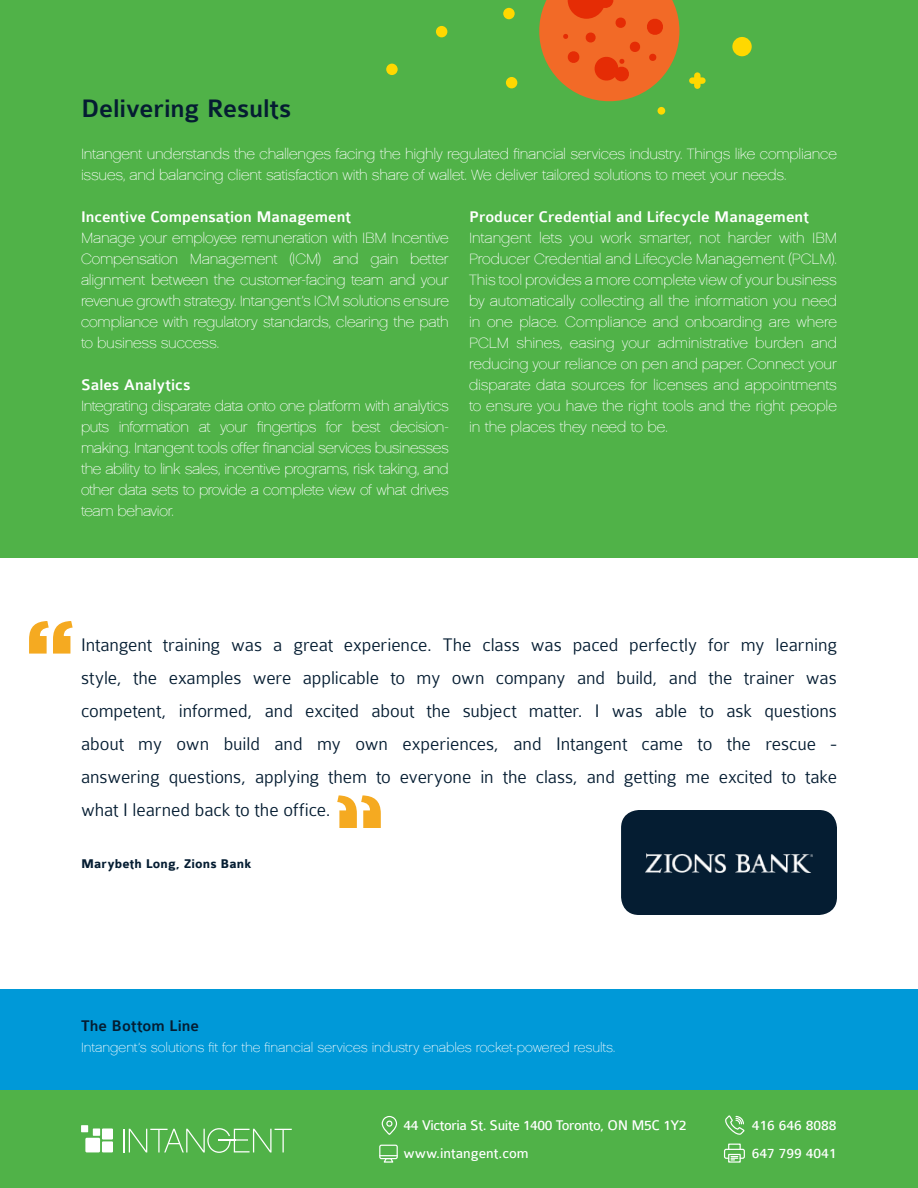
<style>
.page{position:relative;width:918px;height:1188px;background:#fff}
.page>*{position:absolute;margin:0;border:0;box-sizing:border-box;transform-origin:0 0}
.t1{font:500 27px "Colaborate";letter-spacing:-.005em;color:#051d32}
.t2{font:300 19.5px/33px "Colaborate";letter-spacing:-.005em;color:#051d32;text-align:justify}
.t3{font:500 16.5px "Colaborate";color:#fff}
.t4{font:500 16.5px "Colaborate";letter-spacing:.005em;color:#051d32}
.t5{font:15px/21px "Chalet Paris Nineteen Sixty";letter-spacing:-.015em;color:#fff;text-align:justify}
.t6{font:15px "Colaborate";letter-spacing:-.025em;color:#fff}
.t7{font:15px "Colaborate";color:#fff}
.t8{font:13.5px "Chalet Paris Nineteen Sixty";color:#fff}
.t9{font:700 13.5px "Colaborate";letter-spacing:.01em;color:#051d32}
</style>
<div class="page">
<div style="left:0;top:989px;width:918px;height:118px;background:#0099d8"></div>
<div style="left:621px;top:810px;width:216px;height:105px;background:#051d32;border-radius:18px"></div>
<img style="left:646px;top:853px;width:166px;height:20px">
<div style="left:0;top:0;width:918px;height:558px;background:#50b248"></div>
<div style="left:689px;top:77px;width:17px;height:7px;background:#ffd800;border-radius:3px"></div>
<div style="left:694px;top:72px;width:7px;height:17px;background:#ffd800;border-radius:3px"></div>
<div style="left:658px;top:107px;width:7px;height:8px;background:#ffd800;border-radius:50%"></div>
<div style="left:732px;top:37px;width:20px;height:19px;background:#ffd800;border-radius:50%"></div>
<div style="left:386px;top:64px;width:12px;height:11px;background:#ffd800;border-radius:50%"></div>
<div style="left:506px;top:77px;width:11px;height:11px;background:#ffd800;border-radius:50%"></div>
<div style="left:503px;top:8px;width:12px;height:11px;background:#ffd800;border-radius:50%"></div>
<div style="left:436px;top:26px;width:11px;height:11px;background:#ffd800;border-radius:50%"></div>
<svg style="left:539px;top:0;width:141px;height:108px"></svg>
<svg style="left:29px;top:621px;width:44px;height:33px"></svg>
<svg style="left:337px;top:795px;width:44px;height:33px"></svg>
<div style="left:0;top:1090px;width:918px;height:98px;background:#50b248"></div>
<div style="left:85px;top:1138px;width:15px;height:14px;background:#fff"></div>
<div style="left:102px;top:1141px;width:11px;height:11px;background:#fff"></div>
<div style="left:102px;top:1128px;width:11px;height:12px;background:#fff"></div>
<div style="left:93px;top:1128px;width:7px;height:8px;background:#fff"></div>
<div style="left:81px;top:1125px;width:7px;height:7px;background:#fff"></div>
<svg style="left:123px;top:1128px;width:169px;height:25px"></svg>
<svg style="left:725px;top:1115px;width:20px;height:20px"></svg>
<svg style="left:381px;top:1116px;width:17px;height:19px"></svg>
<div style="left:728px;top:1144px;width:13px;height:6px;border:1px solid #fff"></div>
<div style="left:728px;top:1154px;width:13px;height:9px;border:1px solid #fff"></div>
<div style="left:724px;top:1149px;width:21px;height:10px;border:1px solid #fff;border-radius:2px"></div>
<svg style="left:731px;top:1156px;width:7px;height:5px"></svg>
<div style="left:379px;top:1145px;width:19px;height:14px;border:1px solid #fff;border-radius:2px"></div>
<svg style="left:380px;top:1155px;width:17px;height:8px"></svg>
<h1 class="t1" style="left:81px;top:94px;width:212px">Delivering Results</h1>
<p class="t5" style="left:81px;top:143px;width:757px">Intangent understands the challenges facing the highly regulated financial services industry. Things like compliance issues, and balancing client satisfaction with share of wallet. We deliver tailored solutions to meet your needs.</p>
<p class="t3" style="left:81px;top:208px;width:272px">Incentive Compensation Management</p>
<p class="t5" style="left:81px;top:227px;width:369px">Manage your employee remuneration with IBM Incentive Compensation Management (ICM) and gain better alignment between the customer-facing team and your revenue growth strategy. Intangent’s ICM solutions ensure compliance with regulatory standards, clearing the path to business success.</p>
<p class="t3" style="left:81px;top:376px;width:111px">Sales Analytics</p>
<p class="t5" style="left:81px;top:395px;width:369px">Integrating disparate data onto one platform with analytics puts information at your fingertips for best decision&shy;making. Intangent tools offer financial services businesses the ability to link sales, incentive programs, risk taking, and other data sets to provide a complete view of what drives team behavior.</p>
<p class="t3" style="left:469px;top:208px;width:341px">Producer Credential and Lifecycle Management</p>
<p class="t5" style="left:469px;top:227px;width:369px">Intangent lets you work smarter, not harder with IBM Producer Credential and Lifecycle Management (PCLM).<br>This tool provides a more complete view of your business by automatically collecting all the information you need in one place. Compliance and onboarding are where PCLM shines, easing your administrative burden and reducing your reliance on pen and paper. Connect your disparate data sources for licenses and appointments to ensure you have the right tools and the right people in the places they need to be.</p>
<p class="t2" style="left:81px;top:629px;width:758px">Intangent training was a great experience. The class was paced perfectly for my learning style, the examples were applicable to my own company and build, and the trainer was competent, informed, and excited about the subject matter. I was able to ask questions about my own build and my own experiences, and Intangent came to the rescue - answering questions, applying them to everyone in the class, and getting me excited to take what I learned back to the office.</p>
<p class="t9" style="left:81px;top:857px;width:172px">Marybeth Long, Zions Bank</p>
<p class="t4" style="left:81px;top:1017px;width:120px">The Bottom Line</p>
<p class="t8" style="left:81px;top:1039px;width:536px">Intangent’s solutions fit for the financial services industry enables rocket-powered results.</p>
<p class="t6" style="left:404px;top:1118px;width:285px">44 Victoria St. Suite 1400 Toronto, ON M5C 1Y2</p>
<p class="t7" style="left:404px;top:1145px;width:127px">www.intangent.com</p>
<p class="t7" style="left:752px;top:1118px;width:86px">416 646 8088</p>
<p class="t7" style="left:752px;top:1145px;width:86px">647 799 4041</p>
</div>
